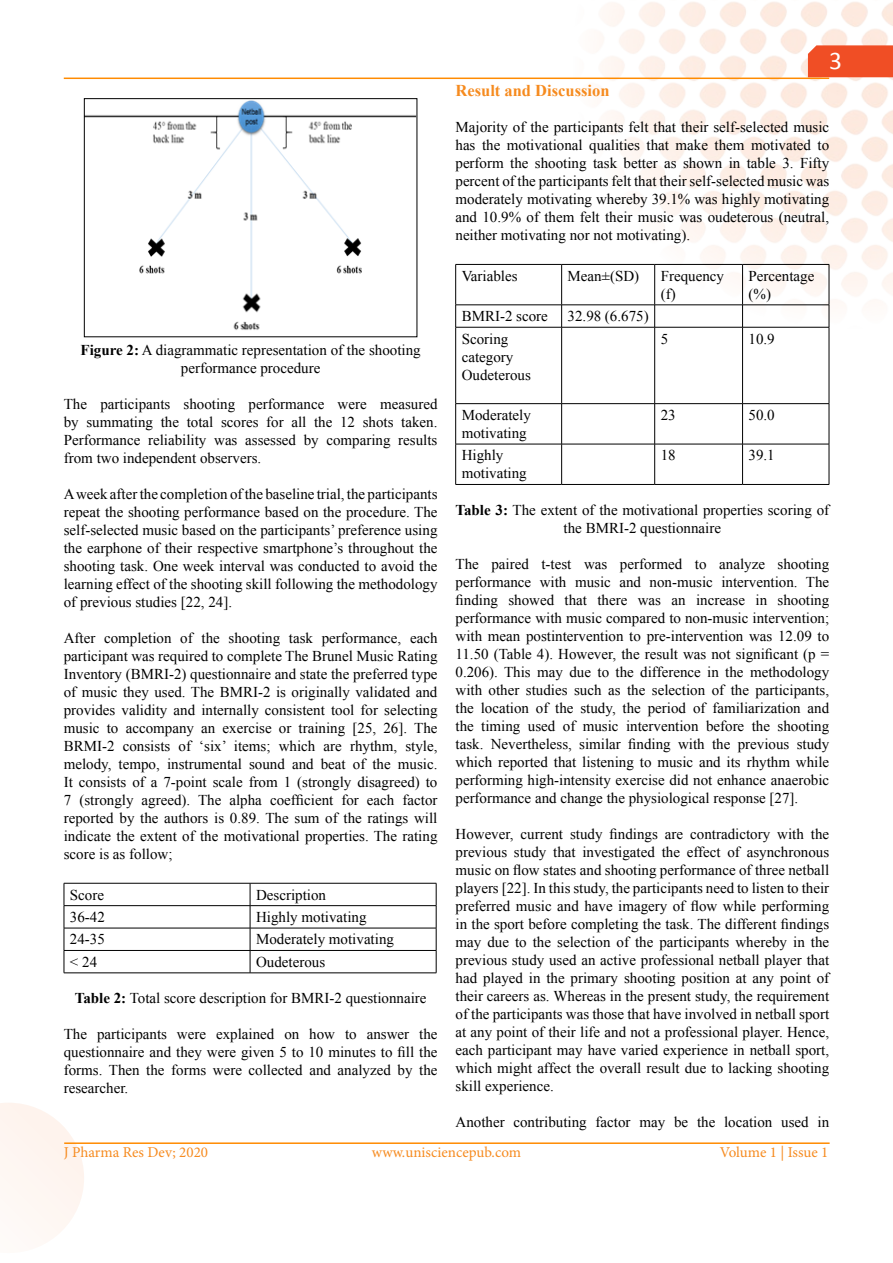
<style>
.page{position:relative;width:893px;height:1263px;background:#fff}
.page>*{position:absolute;margin:0;border:0;box-sizing:border-box;transform-origin:0 0}
.t1{font:25.5px "Calibri";color:#fff}
.t2{font:700 16.5px "Times New Roman";color:#f68b1f}
.t3{font:15px/18px "Times New Roman";color:#000;text-align:justify}
.t4{font:15px "Minion Pro";color:#f68b20}
.s1{font-weight:700}
</style>
<div class="page">
<svg style="left:0;top:1103px;width:84px;height:135px"></svg>
<img style="left:571px;top:2px;width:322px;height:327px">
<div style="left:808px;top:45px;width:85px;height:32px;background:#f04e25"></div>
<hr style="left:64px;top:1142px;width:766px;height:2px;background:#ff8b01">
<hr style="left:64px;top:78px;width:765px;height:1px;background:#ff8b01">
<img style="left:86px;top:100px;width:329px;height:230px">
<div style="left:84px;top:98px;width:333px;height:239px;border:1px solid #000"></div>
<hr style="left:64px;top:883px;width:186px;height:1px;background:#000">
<hr style="left:250px;top:883px;width:186px;height:1px;background:#000">
<hr style="left:64px;top:905px;width:186px;height:1px;background:#000">
<hr style="left:250px;top:905px;width:186px;height:1px;background:#000">
<hr style="left:64px;top:928px;width:186px;height:1px;background:#000">
<hr style="left:250px;top:928px;width:186px;height:1px;background:#000">
<hr style="left:64px;top:950px;width:186px;height:1px;background:#000">
<svg style="left:64px;top:883px;width:1px;height:89px"></svg>
<hr style="left:250px;top:950px;width:186px;height:1px;background:#000">
<svg style="left:250px;top:883px;width:1px;height:89px"></svg>
<svg style="left:436px;top:883px;width:1px;height:90px"></svg>
<hr style="left:64px;top:972px;width:186px;height:1px;background:#000">
<hr style="left:250px;top:972px;width:186px;height:1px;background:#000">
<hr style="left:455px;top:264px;width:107px;height:1px;background:#000">
<hr style="left:455px;top:265px;width:1px;height:40px;background:#000">
<hr style="left:562px;top:264px;width:93px;height:1px;background:#000">
<hr style="left:561px;top:265px;width:1px;height:40px;background:#000">
<hr style="left:655px;top:264px;width:87px;height:1px;background:#000">
<hr style="left:654px;top:265px;width:1px;height:40px;background:#000">
<hr style="left:742px;top:264px;width:87px;height:1px;background:#000">
<hr style="left:742px;top:265px;width:1px;height:40px;background:#000">
<hr style="left:829px;top:265px;width:1px;height:40px;background:#000">
<hr style="left:455px;top:305px;width:107px;height:1px;background:#000">
<svg style="left:455px;top:305px;width:1px;height:22px"></svg>
<hr style="left:562px;top:305px;width:93px;height:1px;background:#000">
<svg style="left:561px;top:305px;width:1px;height:22px"></svg>
<hr style="left:655px;top:305px;width:87px;height:1px;background:#000">
<svg style="left:654px;top:305px;width:1px;height:22px"></svg>
<hr style="left:742px;top:305px;width:87px;height:1px;background:#000">
<svg style="left:742px;top:305px;width:1px;height:22px"></svg>
<svg style="left:829px;top:305px;width:1px;height:22px"></svg>
<hr style="left:455px;top:327px;width:107px;height:1px;background:#000">
<hr style="left:455px;top:327px;width:1px;height:76px;background:#000">
<hr style="left:562px;top:327px;width:93px;height:1px;background:#000">
<hr style="left:561px;top:327px;width:1px;height:76px;background:#000">
<hr style="left:655px;top:327px;width:87px;height:1px;background:#000">
<hr style="left:654px;top:327px;width:1px;height:76px;background:#000">
<hr style="left:742px;top:327px;width:87px;height:1px;background:#000">
<hr style="left:742px;top:327px;width:1px;height:76px;background:#000">
<hr style="left:829px;top:327px;width:1px;height:76px;background:#000">
<hr style="left:455px;top:403px;width:107px;height:1px;background:#000">
<hr style="left:455px;top:404px;width:1px;height:40px;background:#000">
<hr style="left:562px;top:403px;width:93px;height:1px;background:#000">
<hr style="left:561px;top:404px;width:1px;height:40px;background:#000">
<hr style="left:655px;top:403px;width:87px;height:1px;background:#000">
<hr style="left:654px;top:404px;width:1px;height:40px;background:#000">
<hr style="left:742px;top:403px;width:87px;height:1px;background:#000">
<hr style="left:742px;top:404px;width:1px;height:40px;background:#000">
<hr style="left:829px;top:404px;width:1px;height:40px;background:#000">
<hr style="left:455px;top:444px;width:107px;height:1px;background:#000">
<hr style="left:455px;top:444px;width:1px;height:40px;background:#000">
<hr style="left:562px;top:444px;width:93px;height:1px;background:#000">
<hr style="left:561px;top:444px;width:1px;height:40px;background:#000">
<hr style="left:655px;top:444px;width:87px;height:1px;background:#000">
<hr style="left:654px;top:444px;width:1px;height:40px;background:#000">
<hr style="left:742px;top:444px;width:87px;height:1px;background:#000">
<hr style="left:742px;top:444px;width:1px;height:40px;background:#000">
<hr style="left:829px;top:444px;width:1px;height:40px;background:#000">
<hr style="left:455px;top:484px;width:107px;height:1px;background:#000">
<hr style="left:562px;top:484px;width:93px;height:1px;background:#000">
<hr style="left:655px;top:484px;width:87px;height:1px;background:#000">
<hr style="left:742px;top:484px;width:87px;height:1px;background:#000">
<p class="t3" style="left:81px;top:341px;width:342px;text-align:center"><span class="s1">Figure 2:</span> A diagrammatic representation of the shooting performance procedure</p>
<p class="t3" style="left:64px;top:395px;width:375px">The participants shooting performance were measured by summating the total scores for all the 12 shots taken.<br>Performance reliability was assessed by comparing results from two independent observers.</p>
<p class="t3" style="left:64px;top:485px;width:375px">A week after the completion of the baseline trial, the participants repeat the shooting performance based on the procedure. The self-selected music based on the participants’ preference using the earphone of their respective smartphone’s throughout the shooting task. One week interval was conducted to avoid the learning effect of the shooting skill following the methodology of previous studies [22, 24].</p>
<p class="t3" style="left:64px;top:629px;width:375px">After completion of the shooting task performance, each participant was required to complete The Brunel Music Rating Inventory (BMRI-2) questionnaire and state the preferred type of music they used. The BMRI-2 is originally validated and provides validity and internally consistent tool for selecting music to accompany an exercise or training [25, 26]. The BRMI-2 consists of ‘six’ items; which are rhythm, style, melody, tempo, instrumental sound and beat of the music.<br>It consists of a 7-point scale from 1 (strongly disagreed) to 7 (strongly agreed). The alpha coefficient for each factor reported by the authors is 0.89. The sum of the ratings will indicate the extent of the motivational properties. The rating score is as follow;</p>
<p class="t3" style="left:70px;top:885px;width:36px">Score</p>
<p class="t3" style="left:256px;top:885px;width:71px">Description</p>
<p class="t3" style="left:70px;top:908px;width:36px">36-42</p>
<p class="t3" style="left:256px;top:908px;width:112px">Highly motivating</p>
<p class="t3" style="left:70px;top:930px;width:36px">24-35</p>
<p class="t3" style="left:256px;top:930px;width:139px">Moderately motivating</p>
<p class="t3" style="left:70px;top:952px;width:29px">&lt; 24</p>
<p class="t3" style="left:256px;top:952px;width:71px">Oudeterous</p>
<p class="t3" style="left:75px;top:989px;width:353px"><span class="s1">Table 2:</span> Total score description for BMRI-2 questionnaire</p>
<p class="t3" style="left:64px;top:1025px;width:375px">The participants were explained on how to answer the questionnaire and they were given 5 to 10 minutes to fill the forms. Then the forms were collected and analyzed by the researcher.</p>
<h1 class="t1" style="left:829px;top:44px;width:14px">3</h1>
<p class="t2" style="left:455px;top:79px;width:156px">Result and Discussion</p>
<p class="t3" style="left:455px;top:118px;width:375px">Majority of the participants felt that their self-selected music has the motivational qualities that make them motivated to perform the shooting task better as shown in table 3. Fifty percent of the participants felt that their self-selected music was moderately motivating whereby 39.1% was highly motivating and 10.9% of them felt their music was oudeterous (neutral, neither motivating nor not motivating).</p>
<p class="t3" style="left:462px;top:267px;width:57px">Variables</p>
<p class="t3" style="left:568px;top:267px;width:73px">Mean±(SD)</p>
<p class="t3" style="left:661px;top:267px;width:65px">Frequency (f)</p>
<p class="t3" style="left:749px;top:267px;width:67px">Percentage (%)</p>
<p class="t3" style="left:462px;top:307px;width:88px">BMRI-2 score</p>
<p class="t3" style="left:568px;top:307px;width:83px">32.98 (6.675)</p>
<p class="t3" style="left:462px;top:329px;width:71px;text-align:left">Scoring category<br>Oudeterous</p>
<p class="t3" style="left:661px;top:329px;width:9px">5</p>
<p class="t3" style="left:749px;top:329px;width:28px">10.9</p>
<p class="t3" style="left:462px;top:406px;width:71px">Moderately motivating</p>
<p class="t3" style="left:661px;top:406px;width:16px">23</p>
<p class="t3" style="left:749px;top:406px;width:28px">50.0</p>
<p class="t3" style="left:462px;top:446px;width:67px">Highly motivating</p>
<p class="t3" style="left:661px;top:446px;width:16px">18</p>
<p class="t3" style="left:749px;top:446px;width:28px">39.1</p>
<p class="t3" style="left:455px;top:500px;width:375px;text-align:center"><span class="s1">Table 3:</span> The extent of the motivational properties scoring of the BMRI-2 questionnaire</p>
<p class="t3" style="left:455px;top:554px;width:375px">The paired t-test was performed to analyze shooting performance with music and non-music intervention. The finding showed that there was an increase in shooting performance with music compared to non-music intervention; with mean postintervention to pre-intervention was 12.09 to 11.50 (Table 4). However, the result was not significant (p = 0.206). This may due to the difference in the methodology with other studies such as the selection of the participants, the location of the study, the period of familiarization and the timing used of music intervention before the shooting task. Nevertheless, similar finding with the previous study which reported that listening to music and its rhythm while performing high-intensity exercise did not enhance anaerobic performance and change the physiological response [27].</p>
<p class="t3" style="left:455px;top:824px;width:375px">However, current study findings are contradictory with the previous study that investigated the effect of asynchronous music on flow states and shooting performance of three netball players [22]. In this study, the participants need to listen to their preferred music and have imagery of flow while performing in the sport before completing the task. The different findings may due to the selection of the participants whereby in the previous study used an active professional netball player that had played in the primary shooting position at any point of their careers as. Whereas in the present study, the requirement of the participants was those that have involved in netball sport at any point of their life and not a professional player. Hence, each participant may have varied experience in netball sport, which might affect the overall result due to lacking shooting skill experience.</p>
<p class="t3" style="left:455px;top:1112px;width:375px">Another contributing factor may be the location used in</p>
<p class="t4" style="left:64px;top:1142px;width:146px">J Pharma Res Dev; 2020</p>
<p class="t4" style="left:372px;top:1142px;width:151px">www.unisciencepub.com</p>
<p class="t4" style="left:720px;top:1142px;width:110px">Volume 1 | Issue 1</p>
</div>
